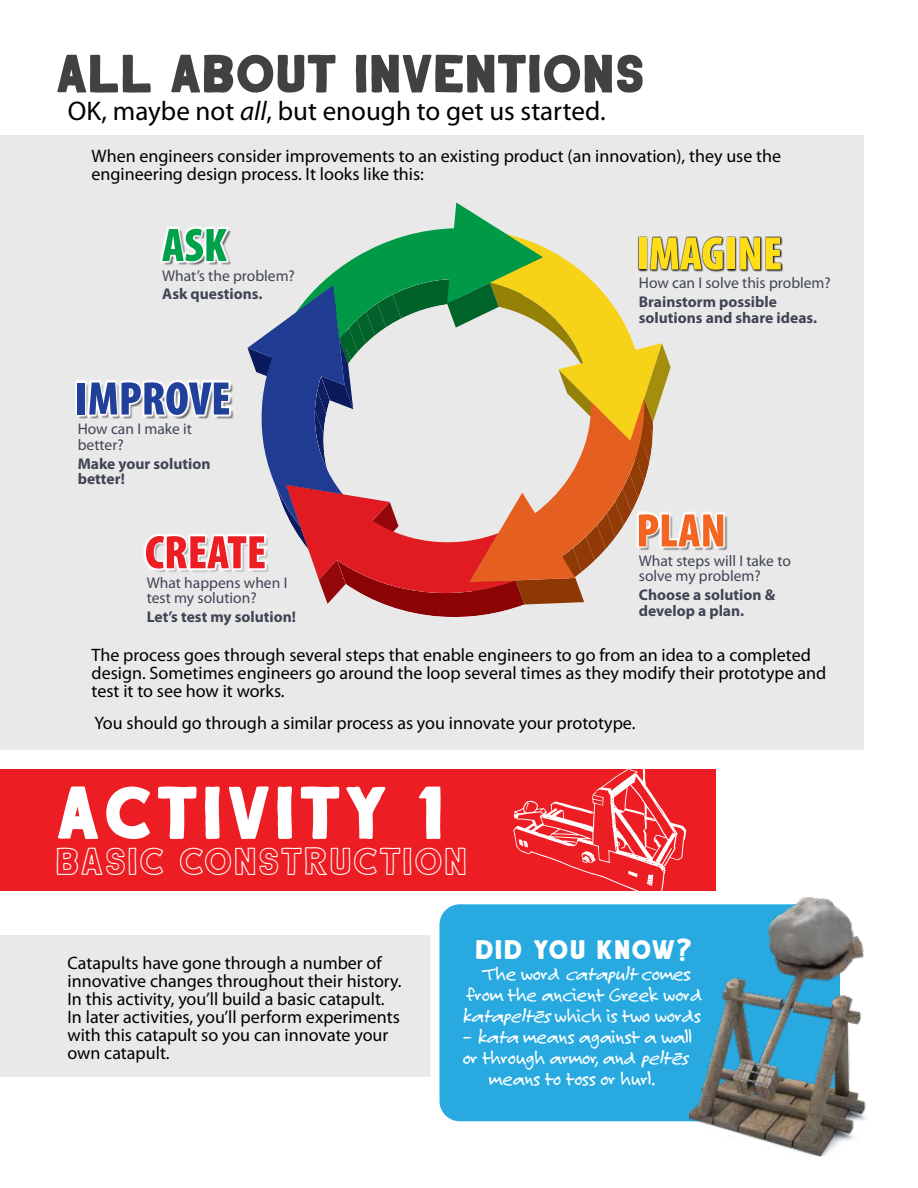
<style>
.page{position:relative;width:918px;height:1188px;background:#fff}
.page>*{position:absolute;margin:0;border:0;box-sizing:border-box;transform-origin:0 0}
.t1{font:75px "Anthology";color:#fff}
.t2{font:54px "Anthology";letter-spacing:-.05em;color:#414042}
.t3{font:39px "Anthology Outline";letter-spacing:-.025em;color:#fff}
.t4{font:27px "Myriad Pro";color:#000}
.t5{font:27px "Anthology";color:#fff}
.t6{font:21px/21px "Felt Tip Roman";letter-spacing:-.025em;color:#fff;text-align:center}
.t7{font:18px/18px "Myriad Pro";color:#000}
.t8{font:15.6px/15.6px "Myriad Pro";color:#404554}
.t9{font:700 15.6px/15.6px "Myriad Pro";color:#404554}
.s1{font-style:italic}
</style>
<div class="page">
<div style="left:0;top:135px;width:864px;height:614px;background:#e9e9ea"></div>
<svg style="left:76px;top:380px;width:13px;height:38px"></svg>
<div style="left:78px;top:383px;width:7px;height:32px;background:#21409a"></div>
<svg style="left:723px;top:512px;width:4px;height:38px"></svg>
<div style="left:638px;top:237px;width:146px;height:36px;background:#000;opacity:.75"></div>
<div style="left:637px;top:236px;width:145px;height:35px;background:#000;opacity:.75"></div>
<div style="left:727px;top:238px;width:8px;height:31px;background:#ffde17"></div>
<svg style="left:740px;top:238px;width:20px;height:31px"></svg>
<svg style="left:766px;top:238px;width:15px;height:31px"></svg>
<svg style="left:89px;top:202px;width:634px;height:415px"></svg>
<div style="left:0;top:770px;width:716px;height:121px;background:#ed1d24"></div>
<div style="left:0;top:936px;width:735px;height:141px;background:#e9e9ea"></div>
<svg style="left:513px;top:769px;width:173px;height:122px"></svg>
<div style="left:435px;top:900px;width:409px;height:226px;background:#28aae1;border-radius:25px"></div>
<div style="left:430px;top:895px;width:419px;height:235px;border:9px solid #fff;border-radius:25px"></div>
<img style="left:690px;top:898px;width:176px;height:258px">
<h2 class="t2" style="left:54px;top:32px;width:593px">ALL ABOUT INVENTIONS</h2>
<h3 class="t4" style="left:68px;top:96px;width:539px">OK, maybe not <span class="s1">all</span>, but enough to get us started.</h3>
<p class="t7" style="left:92px;top:147px;width:691px">When engineers consider improvements to an existing product (an innovation), they use the engineering design process. It looks like this:</p>
<p class="t8" style="left:162px;top:268px;width:134px">What’s the problem?</p>
<p class="t9" style="left:162px;top:287px;width:102px">Ask questions.</p>
<p class="t8" style="left:78px;top:421px;width:116px">How can I make it better?</p>
<p class="t9" style="left:78px;top:456px;width:134px">Make your solution better!</p>
<p class="t8" style="left:147px;top:575px;width:142px">What happens when I test my solution?</p>
<p class="t9" style="left:147px;top:609px;width:151px">Let’s test my solution!</p>
<p class="t8" style="left:639px;top:275px;width:193px">How can I solve this problem?</p>
<p class="t9" style="left:639px;top:294px;width:180px">Brainstorm possible solutions and share ideas.</p>
<p class="t8" style="left:639px;top:553px;width:154px">What steps will I take to solve my problem?</p>
<p class="t9" style="left:639px;top:587px;width:138px">Choose a solution &amp; develop a plan.</p>
<p class="t7" style="left:92px;top:647px;width:736px">The process goes through several steps that enable engineers to go from an idea to a completed design. Sometimes engineers go around the loop several times as they modify their prototype and test it to see how it works.</p>
<p class="t7" style="left:95px;top:714px;width:542px">You should go through a similar process as you innovate your prototype.</p>
<h1 class="t1" style="left:54px;top:756px;width:393px">ACTIVITY 1</h1>
<h3 class="t3" style="left:54px;top:832px;width:416px">BASIC CONSTRUCTION</h3>
<p class="t7" style="left:68px;top:955px;width:336px">Catapults have gone through a number of innovative changes throughout their history.<br>In this activity, you’ll build a basic catapult.<br>In later activities, you’ll perform experiments with this catapult so you can innovate your own catapult.</p>
<h3 class="t5" style="left:474px;top:929px;width:218px">DID YOU KNOW?</h3>
<p class="t6" style="left:461px;top:963px;width:243px">The word <span class="s1">catapult</span>comes from the ancient Greek word <span class="s1">katapeltēs</span>which is two words</p>
<p class="t6" style="left:463px;top:1026px;width:231px">– <span class="s1">kata</span>means against a wall</p>
<p class="t6" style="left:462px;top:1047px;width:234px">or through armor, and <span class="s1">peltēs</span></p>
<p class="t6" style="left:489px;top:1068px;width:169px">means to toss or hurl.</p>
</div>
